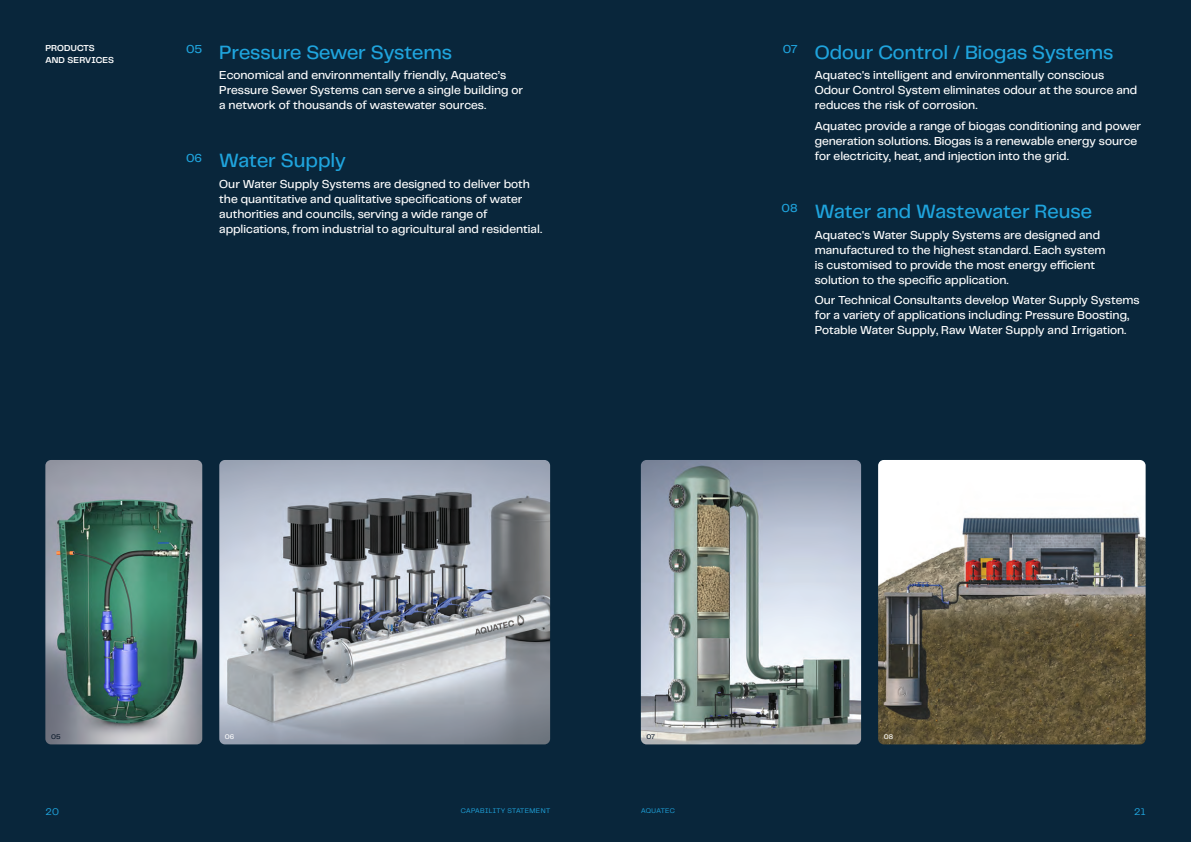
<style>
.page{position:relative;width:1191px;height:842px;background:#09263b}
.page>*{position:absolute;margin:0;border:0;box-sizing:border-box;transform-origin:0 0}
.Large_Copy___Headings___20_pt{font:500 20px "PP Telegraf";color:#1fa4dd}
.Body_Copy_Large___12pt{font:500 12px/15px "PP Telegraf";color:#fff}
.Body_Copy_Large___12pt-2{font:500 12px "PP Telegraf";letter-spacing:-.005em;color:#1fa4dd}
.t1{font:10px "PP Telegraf";color:#1fa4dd}
.Caps_Heading___9pt{font:600 9px/12px "PP Telegraf";letter-spacing:.02em;color:#fff}
.t2{font:7px "PP Telegraf";letter-spacing:.06em;color:#1fa4dd}
.Large_Copy___Headings___20_pt-2{font:500 7px "PP Telegraf";color:#0a192a}
.Large_Copy___Headings___20_pt-3{font:500 7px "PP Telegraf";color:#fff}
</style>
<div class="page">
<img style="left:45px;top:460px;width:157px;height:284px">
<img style="left:219px;top:460px;width:331px;height:284px">
<img style="left:641px;top:460px;width:220px;height:284px">
<img style="left:878px;top:460px;width:267px;height:284px">
<p class="Caps_Heading___9pt" style="left:45px;top:42px;width:70px">PRODUCTS<br>AND SERVICES</p>
<p class="Large_Copy___Headings___20_pt" style="left:814px;top:38px;width:300px">Odour Control / Biogas Systems</p>
<p class="Body_Copy_Large___12pt" style="left:814px;top:67px;width:324px">Aquatec's intelligent and environmentally conscious<br>Odour Control System eliminates odour at the source and reduces the risk of corrosion.</p>
<p class="Body_Copy_Large___12pt" style="left:814px;top:118px;width:328px">Aquatec provide a range of biogas conditioning and power generation solutions. Biogas is a renewable energy source for electricity, heat, and injection into the grid.</p>
<p class="Body_Copy_Large___12pt-2" style="left:186px;top:41px;width:18px">05</p>
<p class="Body_Copy_Large___12pt-2" style="left:782px;top:41px;width:17px">07</p>
<p class="Large_Copy___Headings___20_pt" style="left:219px;top:38px;width:234px">Pressure Sewer Systems</p>
<p class="Body_Copy_Large___12pt" style="left:219px;top:67px;width:305px">Economical and environmentally friendly, Aquatec’s<br>Pressure Sewer Systems can serve a single building or a network of thousands of wastewater sources.</p>
<p class="Large_Copy___Headings___20_pt" style="left:219px;top:147px;width:128px">Water Supply</p>
<p class="Body_Copy_Large___12pt" style="left:219px;top:176px;width:324px">Our Water Supply Systems are designed to deliver both the quantitative and qualitative specifications of water authorities and councils, serving a wide range of applications, from industrial to agricultural and residential.</p>
<p class="Body_Copy_Large___12pt-2" style="left:186px;top:150px;width:18px">06</p>
<p class="Large_Copy___Headings___20_pt" style="left:814px;top:197px;width:279px">Water and Wastewater Reuse</p>
<p class="Body_Copy_Large___12pt" style="left:814px;top:226px;width:292px">Aquatec's Water Supply Systems are designed and manufactured to the highest standard. Each system is customised to provide the most energy efficient solution to the specific application.</p>
<p class="Body_Copy_Large___12pt" style="left:814px;top:292px;width:326px">Our Technical Consultants develop Water Supply Systems for a variety of applications including: Pressure Boosting,<br>Potable Water Supply, Raw Water Supply and Irrigation.</p>
<p class="Body_Copy_Large___12pt-2" style="left:781px;top:200px;width:18px">08</p>
<p class="Large_Copy___Headings___20_pt-2" style="left:51px;top:732px;width:11px">05</p>
<p class="Large_Copy___Headings___20_pt-3" style="left:225px;top:732px;width:11px">06</p>
<p class="Large_Copy___Headings___20_pt-2" style="left:646px;top:732px;width:10px">07</p>
<p class="Large_Copy___Headings___20_pt-3" style="left:883px;top:732px;width:11px">08</p>
<p class="t1" style="left:45px;top:804px;width:15px">20</p>
<p class="t2" style="left:461px;top:806px;width:91px">CAPABILITY STATEMENT</p>
<p class="t2" style="left:641px;top:805px;width:35px">AQUATEC</p>
<p class="t1" style="left:1134px;top:804px;width:13px">21</p>
</div>
